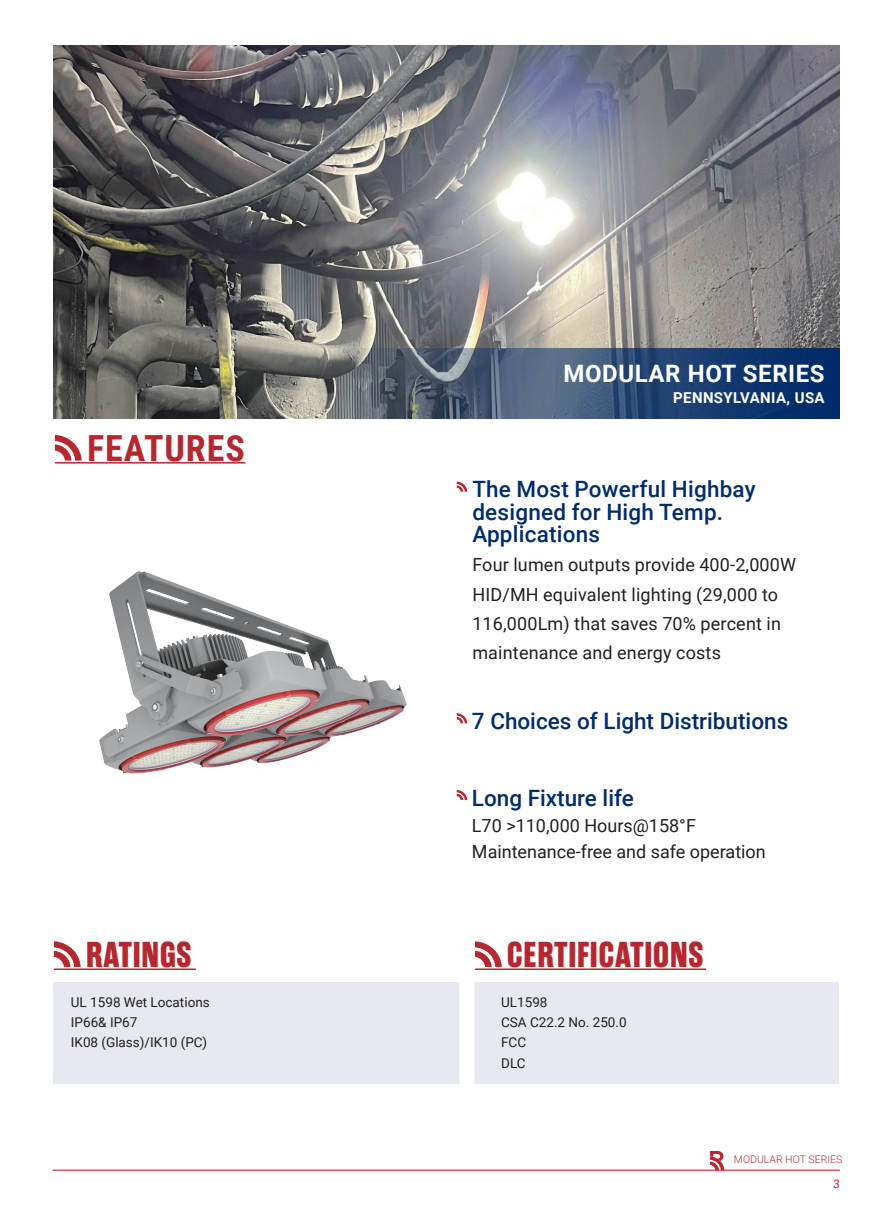
<style>
.page{position:relative;width:893px;height:1212px;background:#fff}
.page>*{position:absolute;margin:0;border:0;box-sizing:border-box;transform-origin:0 0}
.t1{font:700 36px "Rama Gothic E";letter-spacing:.025em;color:#b52830}
.t2{font:700 36px "Roboto Condensed";letter-spacing:.025em;color:#b52830}
.t3{font:700 24px "Roboto";letter-spacing:.025em;color:#fff}
.t4{font:500 22.5px/22.5px "Roboto";letter-spacing:.01em;color:#002c6b}
.t5{font:18px/29.2px "Roboto";letter-spacing:.01em;color:#231f20}
.t6{font:700 15px "Roboto";letter-spacing:.025em;color:#fff}
.t7{font:13.5px/20.2px "Roboto";color:#231f20}
.t8{font:12px "Roboto";color:#b52830}
.t9{font:300 10.5px "Roboto";color:#b52830}
</style>
<div class="page">
<hr style="left:52px;top:1169px;width:788px;height:2px;background:#b52830">
<svg style="left:710px;top:1151px;width:14px;height:19px"></svg>
<img style="left:53px;top:45px;width:786px;height:373px">
<svg style="left:55px;top:435px;width:27px;height:25px"></svg>
<hr style="left:55px;top:462px;width:190px;height:2px;background:#b52830">
<svg style="left:457px;top:790px;width:10px;height:10px"></svg>
<svg style="left:457px;top:713px;width:10px;height:10px"></svg>
<svg style="left:457px;top:481px;width:10px;height:11px"></svg>
<svg style="left:334px;top:348px;width:505px;height:70px;background:#385274"></svg>
<img style="left:99px;top:571px;width:308px;height:203px">
<div style="left:53px;top:982px;width:785px;height:102px;background:#e6eaf0"></div>
<svg style="left:54px;top:941px;width:27px;height:26px"></svg>
<hr style="left:54px;top:968px;width:142px;height:2px;background:#b52830">
<svg style="left:475px;top:941px;width:27px;height:26px"></svg>
<hr style="left:475px;top:968px;width:231px;height:2px;background:#b52830">
<div style="left:459px;top:972px;width:15px;height:148px;background:#fff"></div>
<h1 class="t2" style="left:87px;top:422px;width:159px">FEATURES</h1>
<h2 class="t3" style="left:563px;top:356px;width:263px">MODULAR HOT SERIES</h2>
<p class="t6" style="left:673px;top:387px;width:153px">PENNSYLVANIA, USA</p>
<p class="t4" style="left:472px;top:477px;width:285px">The Most Powerful Highbay designed for High Temp.<br>Applications</p>
<p class="t5" style="left:472px;top:550px;width:325px">Four lumen outputs provide 400-2,000W HID/MH equivalent lighting (29,000 to 116,000Lm) that saves 70% percent in maintenance and energy costs</p>
<p class="t4" style="left:472px;top:709px;width:318px">7 Choices of Light Distributions</p>
<p class="t4" style="left:472px;top:785px;width:163px">Long Fixture life</p>
<p class="t5" style="left:472px;top:811px;width:295px;line-height:26.2px">L70 &gt;110,000 Hours@158°F<br>Maintenance-free and safe operation</p>
<h1 class="t1" style="left:86px;top:934px;width:107px">RATINGS</h1>
<h1 class="t1" style="left:507px;top:934px;width:198px">CERTIFICATIONS</h1>
<p class="t7" style="left:71px;top:991px;width:140px">UL 1598 Wet Locations<br>IP66&amp; IP67<br>IK08 (Glass)/IK10 (PC)</p>
<p class="t7" style="left:501px;top:991px;width:127px">UL1598<br>CSA C22.2 No. 250.0<br>FCC<br>DLC</p>
<p class="t9" style="left:734px;top:1151px;width:110px">MODULAR HOT SERIES</p>
<p class="t8" style="left:833px;top:1175px;width:8px">3</p>
</div>
